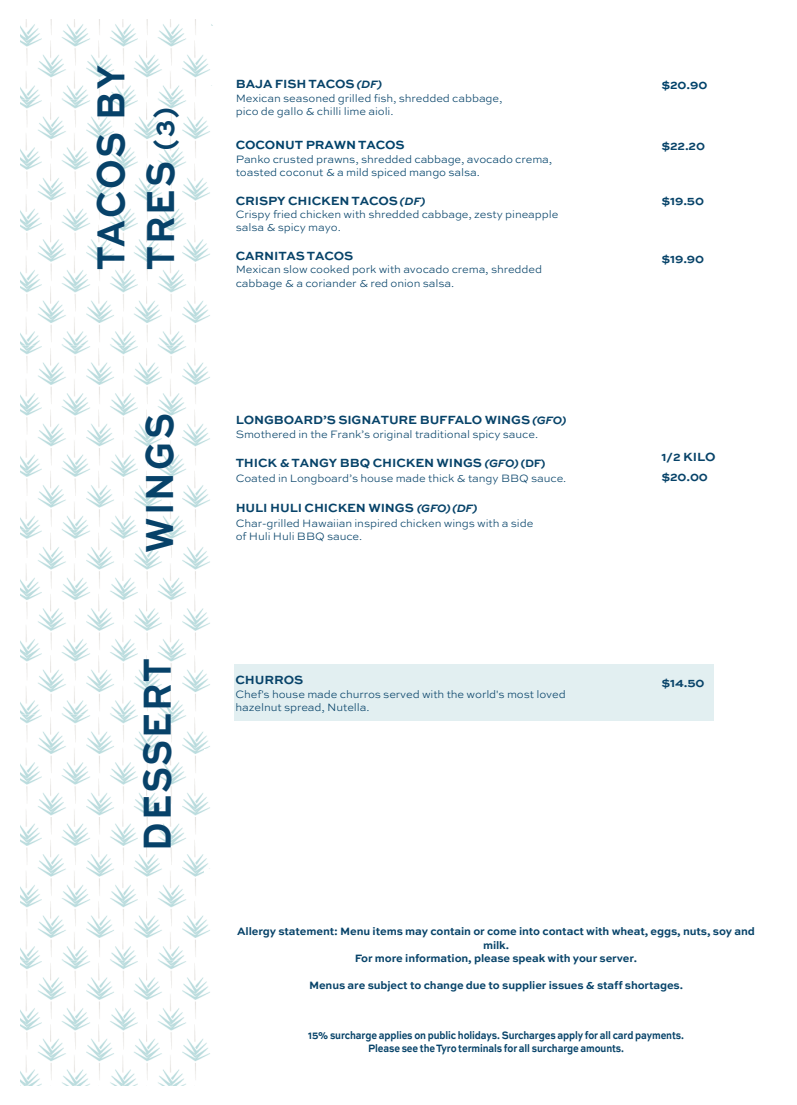
<style>
.page{position:relative;width:797px;height:1105px;background:#fff}
.page>*{position:absolute;margin:0;border:0;box-sizing:border-box;transform-origin:0 0}
.t1{font:700 41.25px "Sweet Sans Pro";letter-spacing:.055em;color:#074269;scale:.86 1}
.t2{font:700 41.25px "Sweet Sans Pro";letter-spacing:.05em;color:#074269;scale:.86 1}
.t3{font:700 12.5px "Sweet Sans Pro";letter-spacing:-.01em;color:#074369}
.t4{font:700 12.5px "Sweet Sans Pro";letter-spacing:-.01em;color:#01426a}
.t5{font:700 12.5px "Sweet Sans Pro";letter-spacing:-.01em;color:#074369}
.t6{font:300 11.25px/13px "Sweet Sans Pro";letter-spacing:-.01em;color:#074369}
.t7{font:700 11.25px/13.5px "Sweet Sans Pro";letter-spacing:-.01em;color:#074369;text-align:center}
.t8{font:700 11.25px/13.5px "Sweet Sans Pro";letter-spacing:-.01em;color:#074369;text-align:center;scale:.86 1}
.t9{font:300 11.25px/13.2px "Sweet Sans Pro";letter-spacing:-.01em;color:#01426a}
.t10{font:700 11.25px "Sweet Sans Pro";letter-spacing:-.01em;color:#074369}
.s1{font-size:30px}
.s2{font-style:italic;font-size:11.25px}
.s3{font-style:inherit}
.s4{font-size:11.25px}
</style>
<div class="page">
<img style="left:20px;top:19px;width:193px;height:1067px">
<div style="left:204px;top:26px;width:13px;height:28px;background:#fff"></div>
<div style="left:204px;top:199px;width:13px;height:32px;background:#fff"></div>
<div style="left:204px;top:385px;width:13px;height:32px;background:#fff"></div>
<div style="left:204px;top:568px;width:13px;height:31px;background:#fff"></div>
<div style="left:204px;top:749px;width:13px;height:39px;background:#fff"></div>
<div style="left:204px;top:938px;width:13px;height:31px;background:#fff"></div>
<div style="left:204px;top:86px;width:13px;height:32px;background:#fff"></div>
<div style="left:204px;top:263px;width:13px;height:32px;background:#fff"></div>
<div style="left:204px;top:449px;width:13px;height:31px;background:#fff"></div>
<div style="left:204px;top:632px;width:13px;height:31px;background:#fff"></div>
<div style="left:204px;top:816px;width:13px;height:31px;background:#fff"></div>
<div style="left:204px;top:1000px;width:13px;height:31px;background:#fff"></div>
<div style="left:204px;top:143px;width:13px;height:32px;background:#fff"></div>
<div style="left:204px;top:320px;width:13px;height:32px;background:#fff"></div>
<div style="left:204px;top:509px;width:13px;height:31px;background:#fff"></div>
<div style="left:204px;top:693px;width:13px;height:32px;background:#fff"></div>
<div style="left:204px;top:870px;width:13px;height:39px;background:#fff"></div>
<div style="left:204px;top:1062px;width:13px;height:24px;background:#fff"></div>
<div style="left:234px;top:665px;width:480px;height:56px;background:#e2eff1"></div>
<h1 class="t1" style="left:79px;top:270px;width:239px;rotate:-90deg">TACOS BY</h1>
<h1 class="t1" style="left:129px;top:270px;width:190px;rotate:-90deg">TRES <span class="s1">(3)</span></h1>
<h1 class="t1" style="left:128px;top:553px;width:164px;rotate:-90deg">WINGS</h1>
<h1 class="t2" style="left:125px;top:851px;width:225px;rotate:-90deg">DESSERT</h1>
<p class="t3" style="left:236px;top:74px;width:148px">BAJA FISH TACOS <span class="s2">(DF)</span></p>
<p class="t6" style="left:236px;top:91px;width:268px">Mexican seasoned grilled fish, shredded cabbage, pico de gallo &amp; chilli lime aioli.</p>
<p class="t4" style="left:236px;top:135px;width:170px">COCONUT PRAWN TACOS</p>
<p class="t9" style="left:236px;top:152px;width:318px">Panko crusted prawns, shredded cabbage, avocado crema, toasted coconut &amp; a mild spiced mango salsa.</p>
<p class="t3" style="left:236px;top:191px;width:191px">CRISPY CHICKEN TACOS <span class="s2">(DF)</span></p>
<p class="t6" style="left:236px;top:208px;width:324px">Crispy fried chicken with shredded cabbage, zesty pineapple salsa &amp; spicy mayo.</p>
<p class="t5" style="left:236px;top:246px;width:119px">CARNITAS <span class="s3">TACOS</span></p>
<p class="t6" style="left:236px;top:263px;width:308px">Mexican slow cooked pork with avocado crema, shredded cabbage &amp; a coriander &amp; red onion salsa.</p>
<p class="t3" style="left:236px;top:410px;width:332px">LONGBOARD’S SIGNATURE BUFFALO WINGS <span class="s2">(GFO)</span></p>
<p class="t6" style="left:236px;top:428px;width:304px">Smothered in the Frank’s original traditional spicy sauce.</p>
<p class="t3" style="left:236px;top:453px;width:311px">THICK &amp; TANGY BBQ CHICKEN WINGS <span class="s2">(GFO)</span> <span class="s4">(DF)</span></p>
<p class="t6" style="left:236px;top:471px;width:332px">Coated in Longboard’s house made thick &amp; tangy BBQ sauce.</p>
<p class="t3" style="left:236px;top:498px;width:243px">HULI HULI CHICKEN WINGS <span class="s2">(GFO)</span> <span class="s2">(DF)</span></p>
<p class="t6" style="left:236px;top:516px;width:299px;line-height:13.5px">Char-grilled Hawaiian inspired chicken wings with a side of Huli Huli BBQ sauce.</p>
<p class="t3" style="left:235px;top:671px;width:69px">CHURROS</p>
<p class="t6" style="left:235px;top:687px;width:332px">Chef's house made churros served with the world's most loved hazelnut spread, Nutella.</p>
<p class="t4" style="left:661px;top:76px;width:48px">$<span class="s3">20</span>.<span class="s3">9</span>0</p>
<p class="t3" style="left:661px;top:137px;width:45px">$2<span class="s3">2</span>.<span class="s3">2</span>0</p>
<p class="t3" style="left:661px;top:192px;width:44px">$1<span class="s3">9</span>.<span class="s3">50</span></p>
<p class="t3" style="left:661px;top:249px;width:44px">$1<span class="s3">9</span>.<span class="s3">9</span>0</p>
<p class="t3" style="left:661px;top:447px;width:56px">1/2 KILO</p>
<p class="t5" style="left:661px;top:468px;width:48px">$20.00</p>
<p class="t3" style="left:661px;top:673px;width:45px">$1<span class="s3">4</span>.<span class="s3">5</span>0</p>
<p class="t7" style="left:237px;top:924px;width:519px">Allergy statement: Menu items may contain or come into contact with wheat, eggs, nuts, soy and milk.<br>For more information, please speak with your server.</p>
<p class="t10" style="left:309px;top:977px;width:375px">Menus are subject to change due to supplier issues &amp; staff shortages.</p>
<p class="t8" style="left:308px;top:1028px;width:438px">15% surcharge applies on public holidays. Surcharges apply for all card payments.<br>Please see theTyro terminals for all surcharge amounts.</p>
</div>
